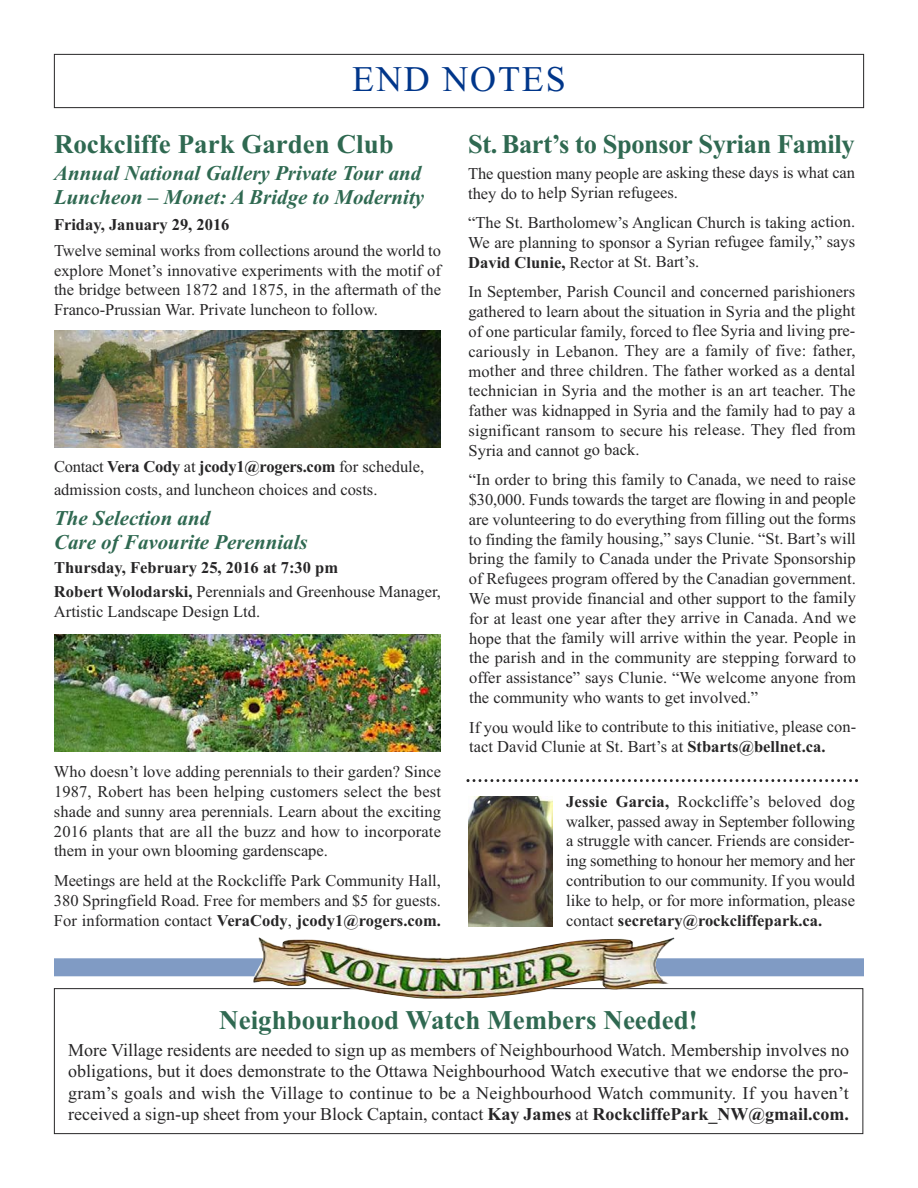
<style>
.page{position:relative;width:918px;height:1188px;background:#fff}
.page>*{position:absolute;margin:0;border:0;box-sizing:border-box;transform-origin:0 0}
.t1{font:36px "Times New Roman";letter-spacing:.05em;color:#00368a}
.t2{font:700 27px "Times New Roman";color:#2f6951}
.t3{font:700 27px "Times New Roman";letter-spacing:-.02em;color:#2f6951}
.t4{font:italic 700 21px/24px "Times New Roman";color:#2f6951}
.t5{font:18px/21.6px "Times New Roman";color:#272627;text-align:justify}
.t6{font:16.5px/19.8px "Times New Roman";color:#272627;text-align:justify}
.t7{font:700 16.5px/24.3px "Times New Roman";color:#272627}
.s1{font-weight:700}
.s2{font-weight:400}
</style>
<div class="page">
<div style="left:54px;top:54px;width:810px;height:54px;border:1px solid #272627"></div>
<div style="left:54px;top:958px;width:810px;height:18px;background:#809bc4"></div>
<div style="left:54px;top:988px;width:809px;height:146px;border:1px solid #272627"></div>
<img style="left:252px;top:937px;width:423px;height:62px">
<img style="left:54px;top:331px;width:387px;height:117px">
<img style="left:54px;top:634px;width:387px;height:118px">
<img style="left:468px;top:797px;width:85px;height:130px">
<svg style="left:466px;top:779px;width:392px;height:3px"></svg>
<h1 class="t1" style="left:352px;top:57px;width:215px">END NOTES</h1>
<h2 class="t2" style="left:54px;top:128px;width:341px">Rockcliffe Park Garden Club</h2>
<p class="t4" style="left:54px;top:161px;width:372px">Annual National Gallery Private Tour and<br>Luncheon – Monet: A Bridge to Modernity</p>
<p class="t7" style="left:54px;top:212px;width:177px">Friday, January 29, 2016</p>
<p class="t6" style="left:54px;top:240px;width:389px">Twelve seminal works from collections around the world to explore Monet’s innovative experiments with the motif of the bridge between 1872 and 1875, in the aftermath of the Franco-Prussian War. Private luncheon to follow.</p>
<p class="t6" style="left:54px;top:455px;width:372px;line-height:22.6px">Contact <span class="s1">Vera Cody</span> at <span class="s1">jcody1@rogers.com</span> for schedule, admission costs, and luncheon choices and costs.</p>
<p class="t4" style="left:54px;top:505px;width:255px">The Selection and<br>Care of Favourite Perennials</p>
<p class="t7" style="left:54px;top:555px;width:388px">Thursday, February 25, 2016 at 7:30 pm<br>Robert Wolodarski, <span class="s2">Perennials and Greenhouse Manager,</span></p>
<p class="t6" style="left:54px;top:601px;width:208px">Artistic Landscape Design Ltd.</p>
<p class="t6" style="left:54px;top:762px;width:389px">Who doesn’t love adding perennials to their garden? Since 1987, Robert has been helping customers select the best shade and sunny area perennials. Learn about the exciting 2016 plants that are all the buzz and how to incorporate them in your own blooming gardenscape.</p>
<p class="t6" style="left:54px;top:870px;width:389px">Meetings are held at the Rockcliffe Park Community Hall, 380 Springfield Road. Free for members and $5 for guests.<br>For information contact <span class="s1">VeraCody</span>, <span class="s1">jcody1@rogers.com.</span></p>
<h2 class="t3" style="left:468px;top:128px;width:388px">St. Bart’s to Sponsor Syrian Family</h2>
<p class="t6" style="left:468px;top:163px;width:388px">The question many people are asking these days is what can they do to help Syrian refugees.</p>
<p class="t6" style="left:468px;top:212px;width:389px">“The St. Bartholomew’s Anglican Church is taking action.<br>We are planning to sponsor a Syrian refugee family,” says <span class="s1">David Clunie,</span> Rector at St. Bart’s.</p>
<p class="t6" style="left:468px;top:281px;width:389px">In September, Parish Council and concerned parishioners gathered to learn about the situation in Syria and the plight of one particular family, forced to flee Syria and living pre&shy;cariously in Lebanon. They are a family of five: father, mother and three children. The father worked as a dental technician in Syria and the mother is an art teacher. The father was kidnapped in Syria and the family had to pay a significant ransom to secure his release. They fled from Syria and cannot go back.</p>
<p class="t6" style="left:469px;top:469px;width:389px">“In order to bring this family to Canada, we need to raise $30,000. Funds towards the target are flowing in and people are volunteering to do everything from filling out the forms to finding the family housing,” says Clunie. “St. Bart’s will bring the family to Canada under the Private Sponsorship of Refugees program offered by the Canadian government.<br>We must provide financial and other support to the family for at least one year after they arrive in Canada. And we hope that the family will arrive within the year. People in the parish and in the community are stepping forward to offer assistance” says Clunie. “We welcome anyone from the community who wants to get involved.”</p>
<p class="t6" style="left:469px;top:717px;width:389px">If you would like to contribute to this initiative, please con&shy;tact David Clunie at St. Bart’s at <span class="s1">Stbarts@bellnet.ca.</span></p>
<p class="t6" style="left:566px;top:791px;width:290px"><span class="s1">Jessie Garcia,</span> Rockcliffe’s beloved dog walker, passed away in September following a struggle with cancer. Friends are consider&shy;ing something to honour her memory and her contribution to our community. If you would like to help, or for more information, please contact <span class="s1">secretary@rockcliffepark.ca.</span></p>
<h2 class="t2" style="left:219px;top:1004px;width:480px">Neighbourhood Watch Members Needed!</h2>
<p class="t5" style="left:68px;top:1039px;width:782px">More Village residents are needed to sign up as members of Neighbourhood Watch. Membership involves no obligations, but it does demonstrate to the Ottawa Neighbourhood Watch executive that we endorse the pro&shy;gram’s goals and wish the Village to continue to be a Neighbourhood Watch community. If you haven’t received a sign-up sheet from your Block Captain, contact <span class="s1">Kay James</span> at <span class="s1">RockcliffePark_NW@gmail.com.</span></p>
</div>
